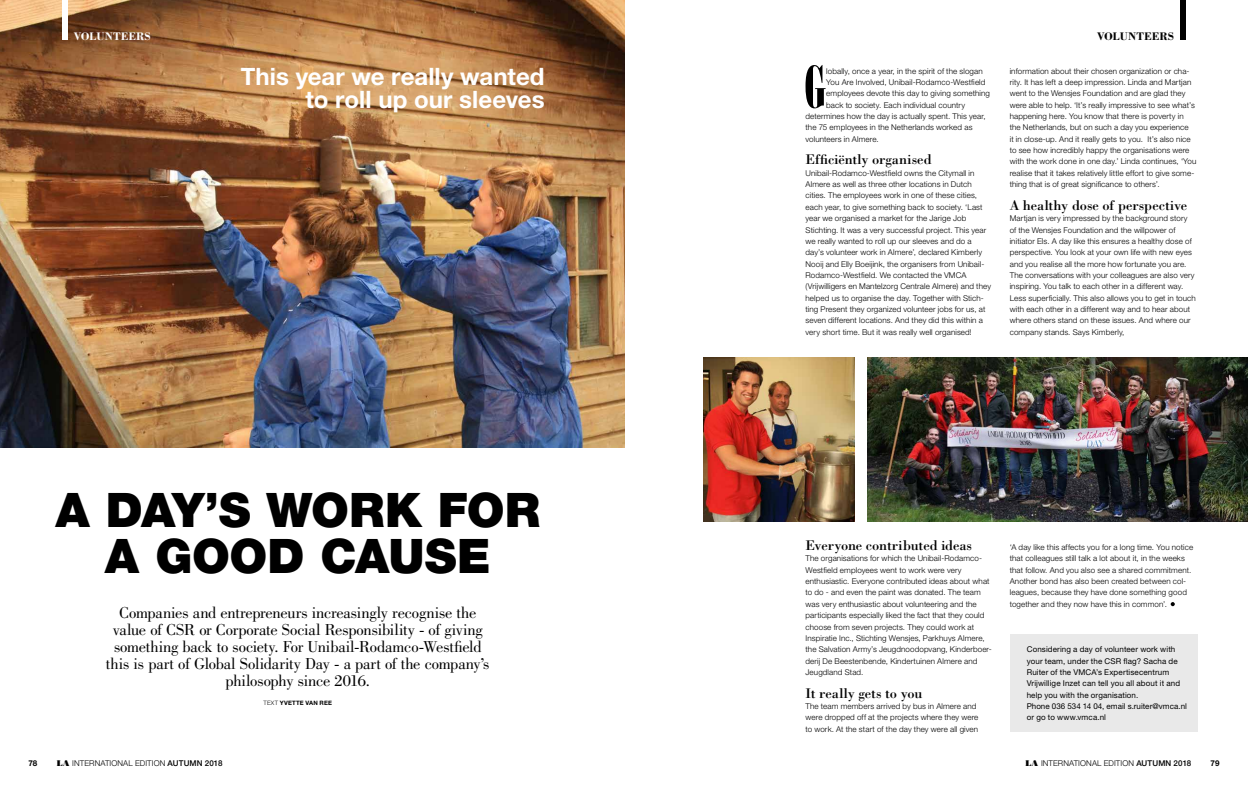
<style>
.page{position:relative;width:1248px;height:794px;background:#fff}
.page>*{position:absolute;margin:0;border:0;box-sizing:border-box;transform-origin:0 0}
.t1{font:58.4px "Bodoni Std Poster Compressed";color:#000}
.t2{font:900 47.7px/45.4px "Helvetica Neue LT Std";letter-spacing:-.01em;color:#000;text-align:center}
.t3{font:700 24px/22.7px "Helvetica Neue LT Std";color:#fff;text-align:right}
.t4{font:16.4px/17px "Bodoni Std";letter-spacing:-.01em;color:#000;text-align:center}
.t5{font:14.4px "Bodoni Std";letter-spacing:-.005em;color:#000}
.t6{font:700 11.3px "Bodoni Std";letter-spacing:.01em;color:#fff}
.t7{font:700 11.3px "Bodoni Std";letter-spacing:.01em;color:#000}
.t8{font:300 8px/11.3px "Helvetica Neue LT Std";letter-spacing:.015em;color:#000}
.t9{font:8px/11.3px "Helvetica Neue LT Std";letter-spacing:.01em;color:#000}
.t10{font:700 8px "Helvetica Neue LT Std";color:#000}
.t11{font:700 6px "Helvetica Neue LT Std";letter-spacing:.03em;color:#000}
.s1{font-weight:300}
.s2{font-family:"Bodoni Std Poster";font-weight:400;font-size:8.2px}
.s3{font-weight:500}
</style>
<div class="page">
<img style="left:0;top:0;width:624px;height:447px">
<div style="left:1179px;top:0;width:6px;height:40px;background:#000"></div>
<div style="left:62px;top:0;width:6px;height:40px;background:#fff"></div>
<div style="left:1009px;top:634px;width:188px;height:98px;background:#e9e9e9"></div>
<img style="left:867px;top:357px;width:380px;height:165px">
<img style="left:703px;top:357px;width:151px;height:165px">
<svg style="left:1170px;top:602px;width:4px;height:4px"></svg>
<h3 class="t6" style="left:74px;top:29px;width:79px">VOLUNTEERS</h3>
<h3 class="t3" style="left:241px;top:65px;width:305px">This year we really wanted to roll up our sleeves</h3>
<h2 class="t2" style="left:55px;top:487px;width:486px">A DAY’S WORK FOR<br>A GOOD CAUSE</h2>
<p class="t4" style="left:106px;top:604px;width:385px">Companies and entrepreneurs increasingly recognise the value of CSR or Corporate Social Responsibility - of giving something back to society. For Unibail-Rodamco-Westfield this is part of Global Solidarity Day - a part of the company’s philosophy since 2016.</p>
<p class="t11" style="left:263px;top:699px;width:70px"><span class="s1">TEXT</span> YVETTE VAN REE</p>
<h1 class="t1" style="left:803px;top:53px;width:24px">G</h1>
<p class="t8" style="left:826px;top:65px;width:158px">lobally, once a year, in the spirit of the slogan</p>
<p class="t8" style="left:826px;top:76px;width:161px">You Are Involved, Unibail-Rodamco-Westfield</p>
<p class="t8" style="left:826px;top:88px;width:165px">employees devote this day to giving something</p>
<p class="t8" style="left:826px;top:99px;width:140px">back to society. Each individual country</p>
<p class="t8" style="left:805px;top:110px;width:182px">determines how the day is actually spent. This year,</p>
<p class="t8" style="left:805px;top:122px;width:168px">the 75 employees in the Netherlands worked as</p>
<p class="t8" style="left:805px;top:133px;width:75px">volunteers in Almere.</p>
<h3 class="t5" style="left:805px;top:151px;width:128px">Efficiëntly organised</h3>
<p class="t8" style="left:805px;top:167px;width:187px">Unibail-Rodamco-Westfield owns the Citymall in Almere as well as three other locations in Dutch cities. The employees work in one of these cities, each year, to give something back to society. ‘Last year we organised a market for the Jarige Job Stichting. It was a very successful project. This year we really wanted to roll up our sleeves and do a day’s volunteer work in Almere’, declared Kimberly Nooij and Elly Boeijink, the organisers from Unibail-Rodamco-Westfield. We contacted the VMCA (Vrijwilligers en Mantelzorg Centrale Almere) and they helped us to organise the day. Together with Stich&shy;ting Present they organized volunteer jobs for us, at seven different locations. And they did this within a very short time. But it was really well organised!</p>
<h3 class="t7" style="left:1096px;top:29px;width:79px">VOLUNTEERS</h3>
<p class="t8" style="left:1009px;top:65px;width:188px">information about their chosen organization or cha&shy;rity. It has left a deep impression. Linda and Martjan went to the Wensjes Foundation and are glad they were able to help. ‘It’s really impressive to see what’s happening here. You know that there is poverty in the Netherlands, but on such a day you experience<br>it in close-up. And it really gets to you. It’s also nice to see how incredibly happy the organisations were with the work done in one day.’ Linda continues, ‘You realise that it takes relatively little effort to give some&shy;thing that is of great significance to others’.</p>
<h3 class="t5" style="left:1009px;top:196px;width:179px">A healthy dose of perspective</h3>
<p class="t8" style="left:1009px;top:212px;width:187px">Martjan is very impressed by the background story of the Wensjes Foundation and the willpower of initiator Els. A day like this ensures a healthy dose of perspective. You look at your own life with new eyes and you realise all the more how fortunate you are.<br>The conversations with your colleagues are also very inspiring. You talk to each other in a different way.<br>Less superficially. This also allows you to get in touch with each other in a different way and to hear about where others stand on these issues. And where our company stands. Says Kimberly,</p>
<h3 class="t5" style="left:805px;top:536px;width:168px">Everyone contributed ideas</h3>
<p class="t8" style="left:805px;top:553px;width:188px">The organisations for which the Unibail-Rodamco-Westfield employees went to work were very enthusiastic. Everyone contributed ideas about what to do - and even the paint was donated. The team was very enthusiastic about volunteering and the participants especially liked the fact that they could choose from seven projects. They could work at Inspiratie Inc., Stichting Wensjes, Parkhuys Almere, the Salvation Army’s Jeugdnoodopvang, Kinderboer&shy;derij De Beestenbende, Kindertuinen Almere and Jeugdland Stad.</p>
<h3 class="t5" style="left:805px;top:684px;width:118px">It really gets to you</h3>
<p class="t8" style="left:805px;top:700px;width:174px">The team members arrived by bus in Almere and were dropped off at the projects where they were to work. At the start of the day they were all given</p>
<p class="t8" style="left:1009px;top:541px;width:185px">‘A day like this affects you for a long time. You notice that colleagues still talk a lot about it, in the weeks that follow. And you also see a shared commitment.<br>Another bond has also been created between col&shy;leagues, because they have done something good together and they now have this in common’.</p>
<p class="t9" style="left:1026px;top:643px;width:162px">Considering a day of volunteer work with your team, under the CSR flag? Sacha de Ruiter of the VMCA’s Expertisecentrum Vrijwillige Inzet can tell you all about it and help you with the organisation.<br>Phone 036 534 14 04, email s.ruiter@vmca.nl or go to www.vmca.nl</p>
<p class="t10" style="left:28px;top:758px;width:10px">78</p>
<p class="t8" style="left:57px;top:757px;width:167px"><span class="s2">LA</span> INTERNATIONAL EDITION <span class="s3">AUTUMN 2018</span></p>
<p class="t8" style="left:1025px;top:757px;width:167px"><span class="s2">LA</span> INTERNATIONAL EDITION <span class="s3">AUTUMN 2018</span></p>
<p class="t10" style="left:1210px;top:758px;width:11px">79</p>
</div>
